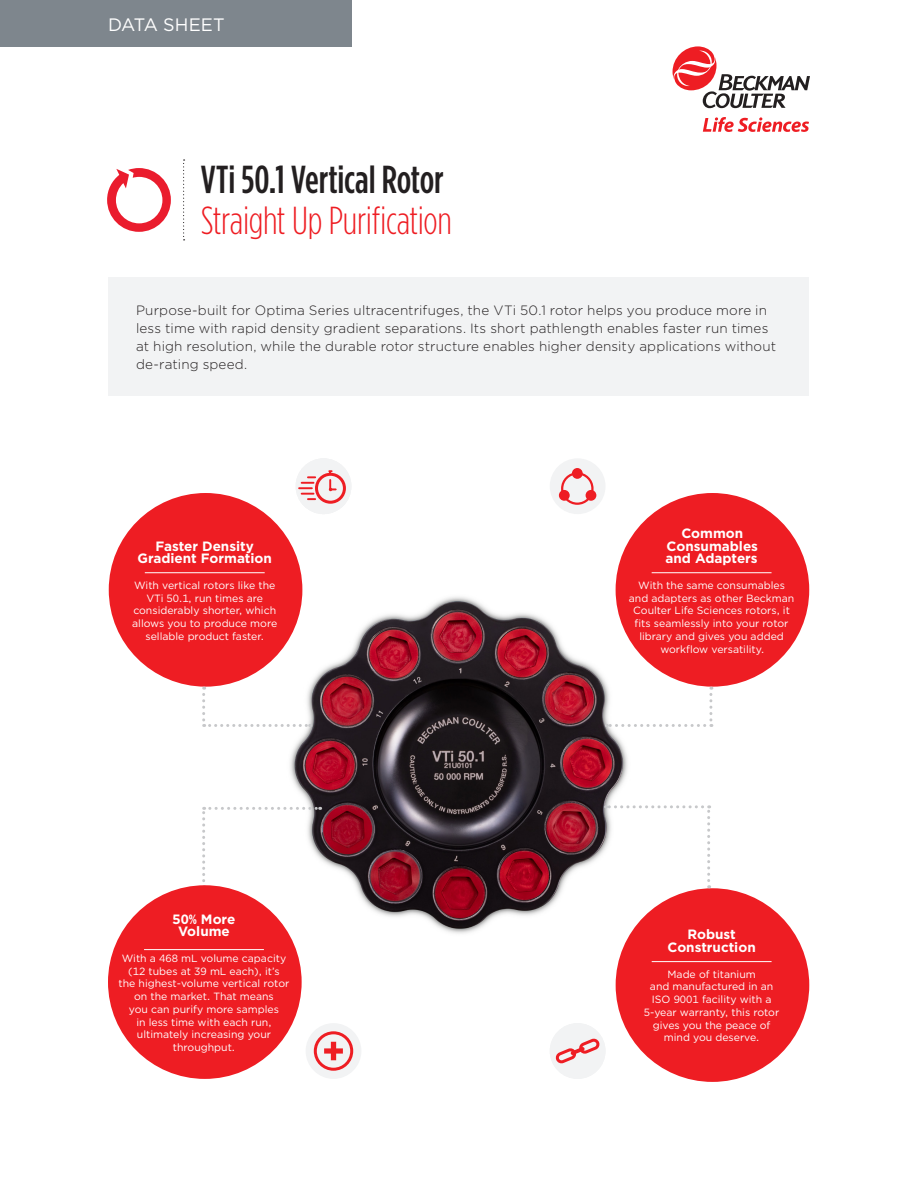
<style>
.page{position:relative;width:918px;height:1188px;background:#fff}
.page>*{position:absolute;margin:0;border:0;box-sizing:border-box;transform-origin:0 0}
.Doc_-_Title{font:300 39px/40.5px "Gotham Condensed";letter-spacing:-.01em;color:#ee1d23}
.t1{font:18px "Gotham";letter-spacing:-.005em;color:#fff}
.Doc_-_Body{font:300 13.5px/18px "Gotham";letter-spacing:.01em;color:#231f20}
.t2{font:700 13.5px/12.8px "Gotham";color:#fff;text-align:center}
.t3{font:10.5px/12.8px "Gotham";color:#fff;text-align:center}
.s1{font-weight:500;color:#231f20}
</style>
<div class="page">
<div style="left:0;top:0;width:352px;height:46px;background:#7e868d"></div>
<div style="left:296px;top:458px;width:55px;height:56px;background:#f2f3f4;border-radius:50%"></div>
<div style="left:550px;top:458px;width:56px;height:56px;background:#f2f3f4;border-radius:50%"></div>
<div style="left:109px;top:277px;width:700px;height:118px;background:#f2f3f4"></div>
<svg style="left:183px;top:159px;width:2px;height:81px"></svg>
<img style="left:268px;top:577px;width:384px;height:375px">
<div style="left:616px;top:493px;width:193px;height:194px;background:#ee1d23;border-radius:50%"></div>
<hr style="left:652px;top:572px;width:120px;height:1px;background:#fff">
<div style="left:109px;top:493px;width:193px;height:194px;background:#ee1d23;border-radius:50%"></div>
<hr style="left:145px;top:572px;width:120px;height:1px;background:#fff">
<div style="left:616px;top:888px;width:193px;height:194px;background:#ee1d23;border-radius:50%"></div>
<hr style="left:652px;top:961px;width:120px;height:1px;background:#fff">
<div style="left:306px;top:1023px;width:55px;height:56px;background:#f2f3f4;border-radius:50%"></div>
<div style="left:550px;top:1023px;width:56px;height:56px;background:#f2f3f4;border-radius:50%"></div>
<svg style="left:107px;top:168px;width:64px;height:64px"></svg>
<svg style="left:606px;top:805px;width:104px;height:83px"></svg>
<svg style="left:202px;top:687px;width:109px;height:40px"></svg>
<svg style="left:606px;top:687px;width:106px;height:40px"></svg>
<svg style="left:202px;top:807px;width:119px;height:81px"></svg>
<div style="left:108px;top:885px;width:194px;height:194px;background:#ee1d23;border-radius:50%"></div>
<hr style="left:144px;top:949px;width:120px;height:1px;background:#fff">
<div style="left:315px;top:473px;width:31px;height:31px;border:3px solid #ee1d23;border-radius:50%"></div>
<svg style="left:328px;top:470px;width:5px;height:4px"></svg>
<svg style="left:329px;top:480px;width:7px;height:11px"></svg>
<svg style="left:299px;top:476px;width:16px;height:24px"></svg>
<div style="left:561px;top:472px;width:33px;height:33px;border:2px solid #ee1d23;border-radius:50%"></div>
<div style="left:572px;top:468px;width:11px;height:11px;background:#ee1d23;border-radius:50%"></div>
<div style="left:559px;top:490px;width:11px;height:11px;background:#ee1d23;border-radius:50%"></div>
<div style="left:586px;top:490px;width:10px;height:11px;background:#ee1d23;border-radius:50%"></div>
<svg style="left:556px;top:1038px;width:44px;height:26px"></svg>
<div style="left:314px;top:1031px;width:39px;height:40px;border:3px solid #ee1d23;border-radius:50%"></div>
<svg style="left:324px;top:1042px;width:19px;height:18px"></svg>
<svg style="left:673px;top:46px;width:137px;height:62px"></svg>
<svg style="left:703px;top:117px;width:106px;height:15px"></svg>
<h2 class="t1" style="left:108px;top:13px;width:118px">DATA SHEET</h2>
<p class="Doc_-_Title" style="left:201px;top:159px;width:253px"><span class="s1">VTi 50.1 Vertical Rotor<br></span>Straight Up Purification</p>
<p class="Doc_-_Body" style="left:136px;top:301px;width:642px">Purpose-built for Optima Series ultracentrifuges, the VTi 50.1 rotor helps you produce more in less time with rapid density gradient separations. Its short pathlength enables faster run times at high resolution, while the durable rotor structure enables higher density applications without de-rating speed.</p>
<p class="t2" style="left:138px;top:539px;width:136px">Faster Density<br>Gradient Formation</p>
<p class="t3" style="left:132px;top:579px;width:147px">With vertical rotors like the<br>VTi 50.1, run times are considerably shorter, which allows you to produce more sellable product faster.</p>
<p class="t2" style="left:173px;top:913px;width:64px">50% More<br>Volume</p>
<p class="t3" style="left:119px;top:952px;width:172px">With a 468 mL volume capacity (12 tubes at 39 mL each), it’s the highest-volume vertical rotor on the market. That means<br>you can purify more samples<br>in less time with each run, ultimately increasing your throughput.</p>
<p class="t2" style="left:665px;top:527px;width:94px">Common<br>Consumables and Adapters</p>
<p class="t3" style="left:629px;top:579px;width:167px">With the same consumables and adapters as other Beckman<br>Coulter Life Sciences rotors, it fits seamlessly into your rotor library and gives you added workflow versatility.</p>
<p class="t2" style="left:668px;top:928px;width:90px">Robust<br>Construction</p>
<p class="t3" style="left:644px;top:967px;width:137px">Made of titanium<br>and manufactured in an<br>ISO 9001 facility with a<br>5-year warranty, this rotor gives you the peace of mind you deserve.</p>
</div>
